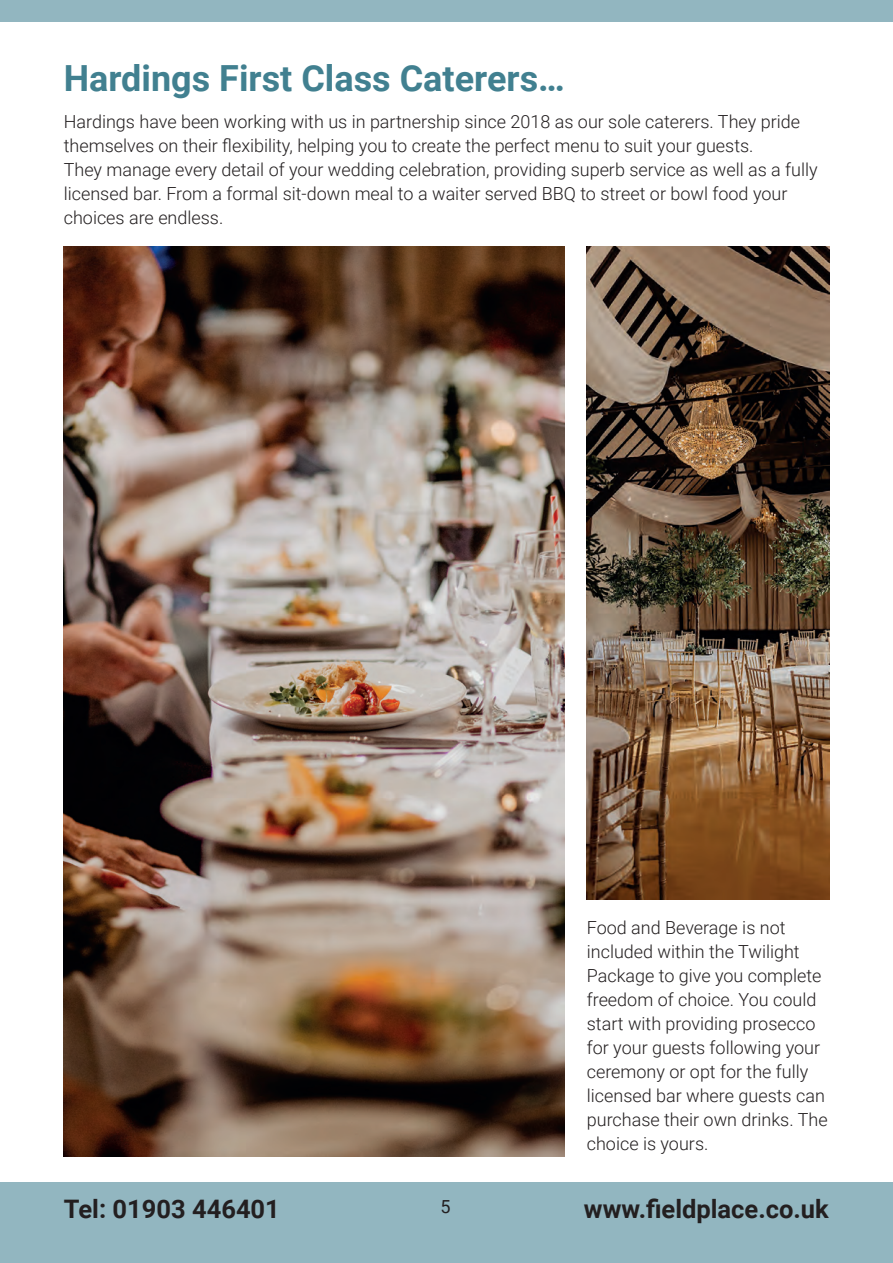
<style>
.page{position:relative;width:893px;height:1263px;background:#fff}
.page>*{position:absolute;margin:0;border:0;box-sizing:border-box;transform-origin:0 0}
.t1{font:700 36px "Roboto";color:#418090}
.t2{font:700 25.5px "Roboto";color:#231f20}
.t3{font:300 18px/24px "Roboto";color:#231f20}
.t4{font:18px "Roboto";color:#231f20}
</style>
<div class="page">
<div style="left:0;top:0;width:893px;height:21px;background:#92b6c0"></div>
<div style="left:0;top:1182px;width:893px;height:81px;background:#92b6c0"></div>
<img style="left:64px;top:247px;width:500px;height:910px">
<img style="left:587px;top:247px;width:242px;height:652px">
<p class="t1" style="left:64px;top:53px;width:503px">Hardings First Class Caterers…</p>
<p class="t3" style="left:64px;top:109px;width:738px">Hardings have been working with us in partnership since 2018 as our sole caterers. They pride themselves on their flexibility, helping you to create the perfect menu to suit your guests.</p>
<p class="t3" style="left:64px;top:157px;width:755px">They manage every detail of your wedding celebration, providing superb service as well as a fully licensed bar. From a formal sit-down meal to a waiter served BBQ to street or bowl food your choices are endless.</p>
<p class="t3" style="left:587px;top:915px;width:242px">Food and Beverage is not included within the Twilight<br>Package to give you complete freedom of choice. You could start with providing prosecco for your guests following your ceremony or opt for the fully licensed bar where guests can purchase their own drinks. The choice is yours.</p>
<h2 class="t2" style="left:64px;top:1191px;width:218px">Tel: 01903 446401</h2>
<p class="t4" style="left:440px;top:1194px;width:12px">5</p>
<h2 class="t2" style="left:584px;top:1191px;width:246px">www.fieldplace.co.uk</h2>
</div>
